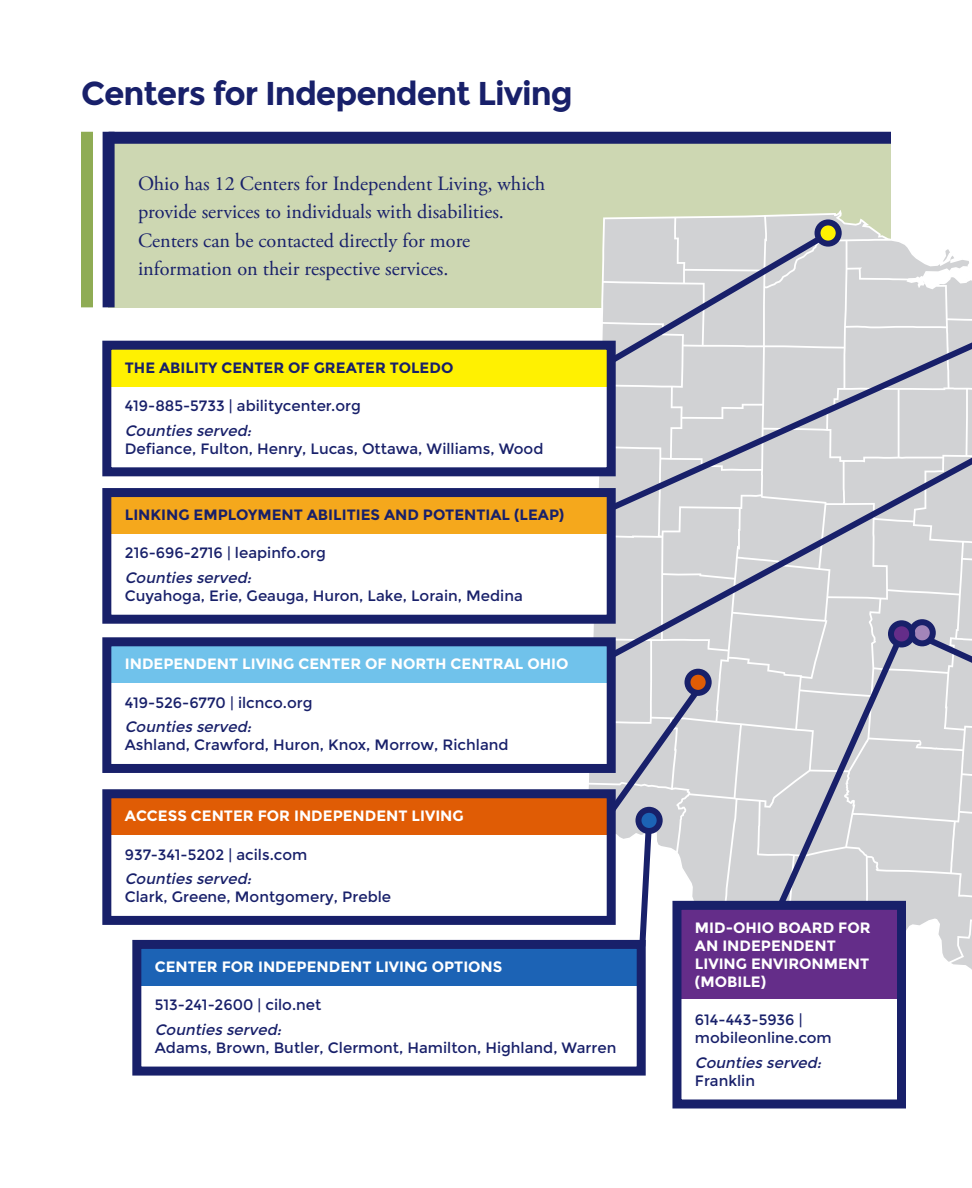
<style>
.page{position:relative;width:972px;height:1188px;background:#fff}
.page>*{position:absolute;margin:0;border:0;box-sizing:border-box;transform-origin:0 0}
.t1{font:700 33px "Montserrat";letter-spacing:-.03em;color:#18206a}
.body_copy{font:20.25px/28.5px "Adobe Garamond Pro";color:#18206a}
.body_copy-2{font:15px/18px "Montserrat";color:#18206a}
.body_copy-3{font:700 15px/18px "Montserrat";color:#fff}
.body_copy-4{font:700 15px "Montserrat";color:#18206a}
.body_copy-5{font:italic 15px/18px "Montserrat";color:#18206a}
.s1{font-style:italic}
.s2{font-style:normal}
</style>
<div class="page">
<div style="left:109px;top:132px;width:782px;height:175px;background:#cdd7b2"></div>
<div style="left:109px;top:347px;width:499px;height:39px;background:#fff101"></div>
<div style="left:109px;top:796px;width:499px;height:39px;background:#e05c05"></div>
<div style="left:109px;top:494px;width:499px;height:39px;background:#f5a81c"></div>
<div style="left:109px;top:644px;width:499px;height:39px;background:#70c2eb"></div>
<div style="left:139px;top:946px;width:499px;height:39px;background:#1c63b5"></div>
<div style="left:102px;top:341px;width:514px;height:135px;border:9px solid #18206a"></div>
<div style="left:102px;top:789px;width:514px;height:136px;border:9px solid #18206a"></div>
<div style="left:102px;top:488px;width:514px;height:136px;border:9px solid #18206a"></div>
<div style="left:102px;top:637px;width:514px;height:136px;border:9px solid #18206a"></div>
<div style="left:132px;top:940px;width:514px;height:136px;border:9px solid #18206a"></div>
<svg style="left:587px;top:212px;width:385px;height:760px;background:#cacbd0"></svg>
<svg style="left:818px;top:222px;width:21px;height:22px"></svg>
<div style="left:815px;top:219px;width:27px;height:28px;border:6px solid #18206a;border-radius:50%"></div>
<svg style="left:687px;top:672px;width:22px;height:21px"></svg>
<div style="left:684px;top:669px;width:28px;height:27px;border:6px solid #18206a;border-radius:50%"></div>
<div style="left:912px;top:622px;width:21px;height:21px;background:#a285b9;border-radius:50%"></div>
<div style="left:909px;top:619px;width:27px;height:27px;border:6px solid #18206a;border-radius:50%"></div>
<div style="left:638px;top:810px;width:22px;height:21px;background:#1c63b5;border-radius:50%"></div>
<div style="left:635px;top:807px;width:28px;height:27px;border:6px solid #18206a;border-radius:50%"></div>
<div style="left:891px;top:623px;width:21px;height:21px;background:#642d89;border-radius:50%"></div>
<div style="left:888px;top:620px;width:27px;height:27px;border:6px solid #18206a;border-radius:50%"></div>
<div style="left:103px;top:132px;width:12px;height:175px;background:#18206a"></div>
<div style="left:81px;top:132px;width:12px;height:175px;background:#8fac54"></div>
<div style="left:109px;top:132px;width:782px;height:12px;background:#18206a"></div>
<div style="left:679px;top:907px;width:222px;height:92px;background:#642d89"></div>
<div style="left:672px;top:901px;width:234px;height:207px;border:9px solid #18206a"></div>
<p class="t1" style="left:81px;top:74px;width:493px">Centers for Independent Living</p>
<p class="body_copy" style="left:138px;top:170px;width:409px">Ohio has 12 Centers for Independent Living, which provide services to individuals with disabilities.<br>Centers can be contacted directly for more information on their respective services.</p>
<p class="body_copy-4" style="left:125px;top:359px;width:330px">THE ABILITY CENTER OF GREATER TOLEDO</p>
<p class="body_copy-2" style="left:125px;top:397px;width:238px">419-885-5733 | abilitycenter.org</p>
<p class="body_copy-2" style="left:125px;top:422px;width:420px"><span class="s1">Counties served:<br></span>Defiance, Fulton, Henry, Lucas, Ottawa, Williams, Wood</p>
<p class="body_copy-4" style="left:125px;top:506px;width:441px">LINKING EMPLOYMENT ABILITIES AND POTENTIAL (LEAP)</p>
<p class="body_copy-2" style="left:125px;top:544px;width:203px">216-696-2716 | leapinfo.org</p>
<p class="body_copy-2" style="left:125px;top:569px;width:400px"><span class="s1">Counties served:<br></span>Cuyahoga, Erie, Geauga, Huron, Lake, Lorain, Medina</p>
<p class="body_copy-3" style="left:125px;top:655px;width:445px">INDEPENDENT LIVING CENTER OF NORTH CENTRAL OHIO</p>
<p class="body_copy-2" style="left:125px;top:694px;width:189px">419-526-6770 | ilcnco.org</p>
<p class="body_copy-2" style="left:125px;top:718px;width:385px"><span class="s1">Counties served:<br></span>Ashland, Crawford, Huron, Knox, Morrow, Richland</p>
<p class="body_copy-3" style="left:125px;top:807px;width:340px">ACCESS CENTER FOR INDEPENDENT LIVING</p>
<p class="body_copy-2" style="left:125px;top:846px;width:184px">937-341-5202 | acils.com</p>
<p class="body_copy-2" style="left:125px;top:870px;width:268px"><span class="s1">Counties served:<br></span>Clark, Greene, Montgomery, Preble</p>
<p class="body_copy-3" style="left:155px;top:958px;width:349px">CENTER FOR INDEPENDENT LIVING OPTIONS</p>
<p class="body_copy-2" style="left:155px;top:996px;width:168px">513-241-2600 | cilo.net</p>
<p class="body_copy-2" style="left:155px;top:1021px;width:463px"><span class="s1">Counties served:<br></span>Adams, Brown, Butler, Clermont, Hamilton, Highland, Warren</p>
<p class="body_copy-3" style="left:695px;top:919px;width:177px">MID-OHIO BOARD FOR<br>AN INDEPENDENT<br>LIVING ENVIRONMENT (MOBILE)</p>
<p class="body_copy-2" style="left:695px;top:1011px;width:138px">614-443-5936 | mobileonline.com</p>
<p class="body_copy-5" style="left:695px;top:1054px;width:132px">Counties served:<br><span class="s2">Franklin</span></p>
</div>
